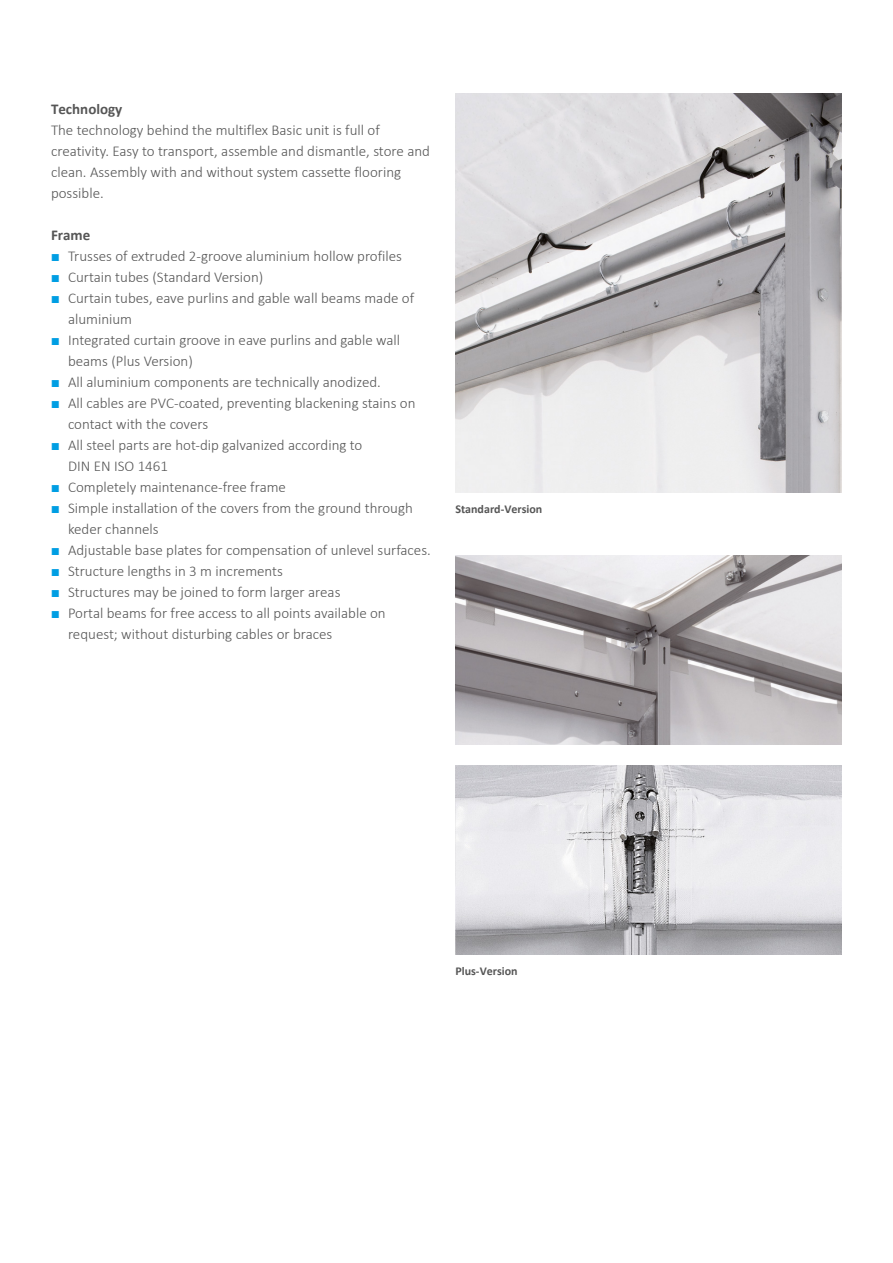
<style>
.page{position:relative;width:893px;height:1263px;background:#fff}
.page>*{position:absolute;margin:0;border:0;box-sizing:border-box;transform-origin:0 0}
.Copy_10_14pt_Gray{font:300 15px/21px "Calibri";color:#565656}
.Copy_Bullets_10_14pt{font:300 15px "Calibri";color:#565656}
.Subline_10_14pt_Gray{font:700 15px "Calibri";color:#565656}
.Graphic_8_10pt_Gray{font:700 12px "Calibri";color:#565656}
</style>
<div class="page">
<img style="left:455px;top:555px;width:387px;height:189px">
<img style="left:455px;top:765px;width:387px;height:189px">
<img style="left:455px;top:93px;width:387px;height:399px">
<p class="Subline_10_14pt_Gray" style="left:51px;top:99px;width:73px">Technology</p>
<p class="Copy_10_14pt_Gray" style="left:51px;top:119px;width:380px">The technology behind the multiflex Basic unit is full of creativity. Easy to transport, assemble and dismantle, store and clean. Assembly with and without system cassette flooring possible.</p>
<p class="Subline_10_14pt_Gray" style="left:51px;top:225px;width:41px">Frame</p>
<p class="Copy_10_14pt_Gray" style="left:68px;top:245px;width:336px">Trusses of extruded 2-groove aluminium hollow profiles</p>
<p class="Copy_10_14pt_Gray" style="left:68px;top:266px;width:197px">Curtain tubes (Standard Version)</p>
<p class="Copy_10_14pt_Gray" style="left:68px;top:287px;width:348px">Curtain tubes, eave purlins and gable wall beams made of</p>
<p class="Copy_Bullets_10_14pt" style="left:68px;top:310px;width:66px">aluminium</p>
<p class="Copy_10_14pt_Gray" style="left:68px;top:329px;width:334px">Integrated curtain groove in eave purlins and gable wall beams (Plus Version)</p>
<p class="Copy_10_14pt_Gray" style="left:68px;top:371px;width:314px">All aluminium components are technically anodized.</p>
<p class="Copy_10_14pt_Gray" style="left:68px;top:392px;width:349px">All cables are PVC-coated, preventing blackening stains on contact with the covers</p>
<p class="Copy_10_14pt_Gray" style="left:68px;top:434px;width:296px">All steel parts are hot-dip galvanized according to</p>
<p class="Copy_Bullets_10_14pt" style="left:68px;top:457px;width:102px">DIN EN ISO 1461</p>
<p class="Copy_10_14pt_Gray" style="left:68px;top:476px;width:219px">Completely maintenance-free frame</p>
<p class="Copy_10_14pt_Gray" style="left:68px;top:497px;width:346px">Simple installation of the covers from the ground through keder channels</p>
<p class="Copy_10_14pt_Gray" style="left:68px;top:539px;width:364px">Adjustable base plates for compensation of unlevel surfaces.</p>
<p class="Copy_10_14pt_Gray" style="left:68px;top:560px;width:216px">Structure lengths in 3 m increments</p>
<p class="Copy_10_14pt_Gray" style="left:68px;top:581px;width:274px">Structures may be joined to form larger areas</p>
<p class="Copy_10_14pt_Gray" style="left:68px;top:602px;width:319px">Portal beams for free access to all points available on</p>
<p class="Copy_Bullets_10_14pt" style="left:68px;top:625px;width:266px">request; without disturbing cables or braces</p>
<p class="Graphic_8_10pt_Gray" style="left:455px;top:501px;width:88px">Standard-Version</p>
<p class="Graphic_8_10pt_Gray" style="left:455px;top:963px;width:64px">Plus-Version</p>
</div>
